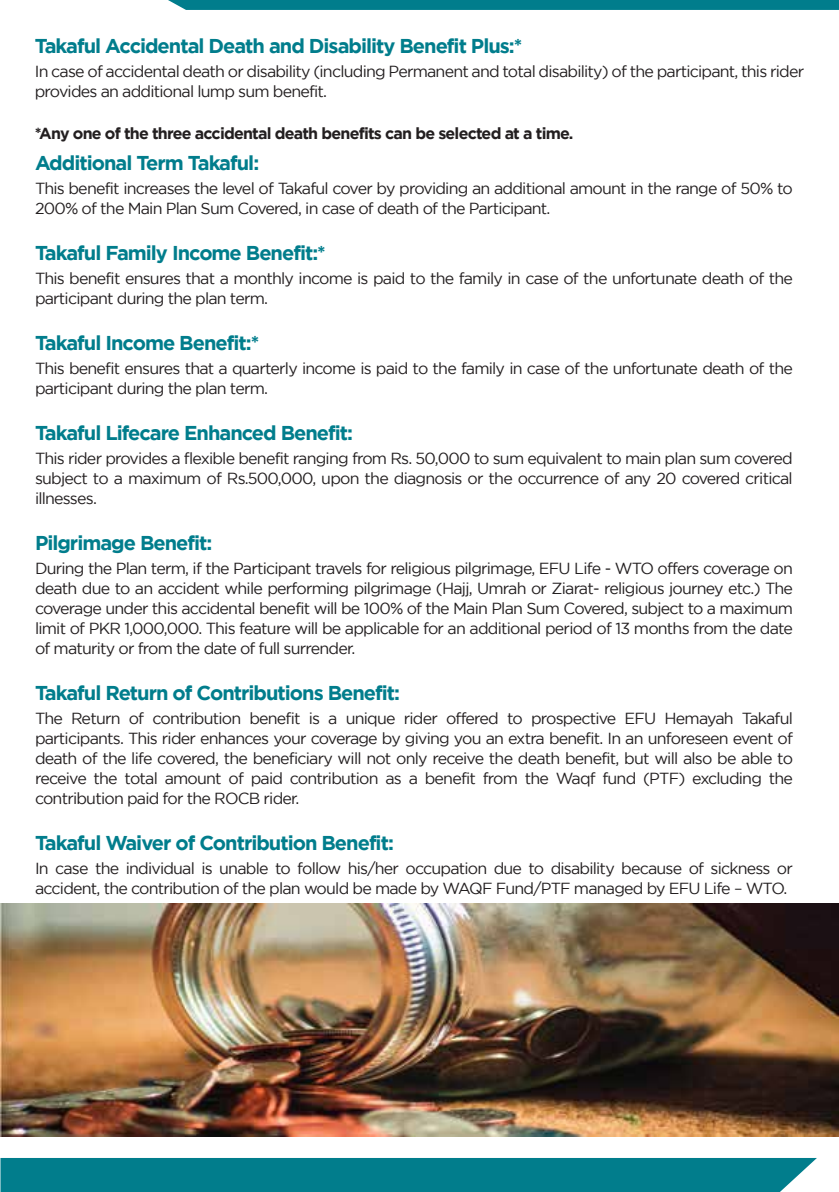
<style>
.page{position:relative;width:839px;height:1192px;background:#fff}
.page>*{position:absolute;margin:0;border:0;box-sizing:border-box;transform-origin:0 0}
.t1{font:700 20px "Gotham";letter-spacing:-.05em;color:#017d8c}
.t2{font:16px/20px "Gotham";letter-spacing:-.05em;color:#231f20}
.t3{font:700 16px "Gotham";letter-spacing:-.05em;color:#231f20}
</style>
<div class="page">
<svg style="left:168px;top:0;width:670px;height:10px;background:#057f8e"></svg>
<div style="left:0;top:1158px;width:816px;height:34px;background:#017d8c"></div>
<img style="left:0;top:903px;width:838px;height:233px">
<p class="t1" style="left:35px;top:35px;width:489px">Takaful Accidental Death and Disability Benefit Plus:*</p>
<p class="t2" style="left:35px;top:61px;width:770px">In case of accidental death or disability (including Permanent and total disability) of the participant, this rider provides an additional lump sum benefit.</p>
<p class="t3" style="left:35px;top:124px;width:540px">*Any one of the three accidental death benefits can be selected at a time.</p>
<p class="t1" style="left:35px;top:151px;width:226px">Additional Term Takaful:</p>
<p class="t2" style="left:35px;top:178px;width:759px">This benefit increases the level of Takaful cover by providing an additional amount in the range of 50% to<br>200% of the Main Plan Sum Covered, in case of death of the Participant.</p>
<p class="t1" style="left:35px;top:241px;width:292px">Takaful Family Income Benefit:*</p>
<p class="t2" style="left:35px;top:268px;width:759px">This benefit ensures that a monthly income is paid to the family in case of the unfortunate death of the participant during the plan term.</p>
<p class="t1" style="left:35px;top:331px;width:226px">Takaful Income Benefit:*</p>
<p class="t2" style="left:35px;top:358px;width:759px">This benefit ensures that a quarterly income is paid to the family in case of the unfortunate death of the participant during the plan term.</p>
<p class="t1" style="left:35px;top:421px;width:319px">Takaful Lifecare Enhanced Benefit:</p>
<p class="t2" style="left:35px;top:448px;width:759px;text-align:justify">This rider provides a flexible benefit ranging from Rs. 50,000 to sum equivalent to main plan sum covered subject to a maximum of Rs.500,000, upon the diagnosis or the occurrence of any 20 covered critical illnesses.</p>
<p class="t1" style="left:35px;top:531px;width:179px">Pilgrimage Benefit:</p>
<p class="t2" style="left:35px;top:558px;width:759px;text-align:justify">During the Plan term, if the Participant travels for religious pilgrimage, EFU Life - WTO offers coverage on death due to an accident while performing pilgrimage (Hajj, Umrah or Ziarat- religious journey etc.) The coverage under this accidental benefit will be 100% of the Main Plan Sum Covered, subject to a maximum limit of PKR 1,000,000. This feature will be applicable for an additional period of 13 months from the date of maturity or from the date of full surrender.</p>
<p class="t1" style="left:35px;top:681px;width:366px">Takaful Return of Contributions Benefit:</p>
<p class="t2" style="left:35px;top:708px;width:759px;text-align:justify">The Return of contribution benefit is a unique rider offered to prospective EFU Hemayah Takaful participants. This rider enhances your coverage by giving you an extra benefit. In an unforeseen event of death of the life covered, the beneficiary will not only receive the death benefit, but will also be able to receive the total amount of paid contribution as a benefit from the Waqf fund (PTF) excluding the contribution paid for the ROCB rider.</p>
<p class="t1" style="left:35px;top:831px;width:360px">Takaful Waiver of Contribution Benefit:</p>
<p class="t2" style="left:35px;top:858px;width:759px">In case the individual is unable to follow his/her occupation due to disability because of sickness or accident, the contribution of the plan would be made by WAQF Fund/PTF managed by EFU Life – WTO.</p>
</div>
